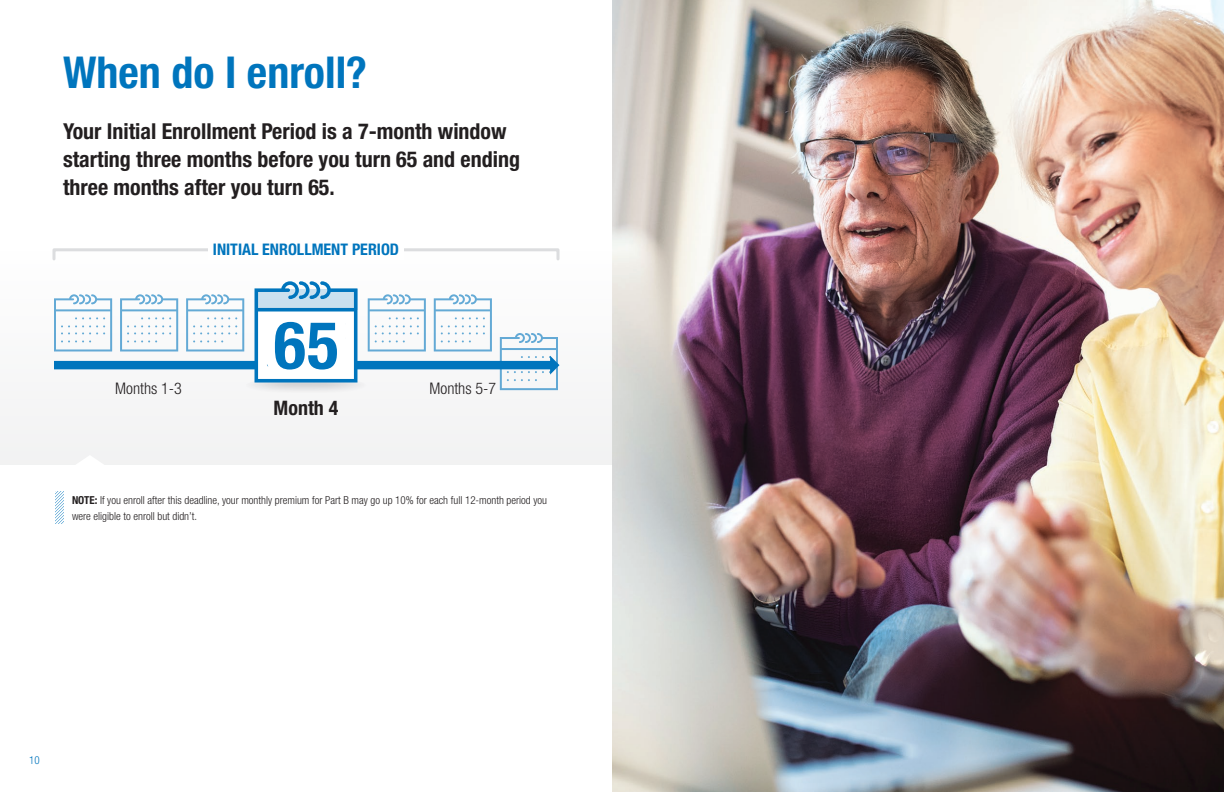
<style>
.page{position:relative;width:1224px;height:792px;background:#fff}
.page>*{position:absolute;margin:0;border:0;box-sizing:border-box;transform-origin:0 0}
.t1{font:700 condensed 66px "Helvetica Neue";color:#0075bd}
.t2{font:700 condensed 44px "Helvetica Neue";color:#0075bd}
.t3{font:700 condensed 22px/28px "Helvetica Neue";color:#231f20}
.t4{font:700 condensed 20px "Helvetica Neue";color:#231f20}
.t5{font:700 condensed 16px "Helvetica Neue";color:#0075bd}
.t6{font:300 condensed 16px "Helvetica Neue";color:#231f20}
.t7{font:300 condensed 11px/16px "Helvetica Neue";color:#231f20}
.t8{font:300 condensed 11px "Helvetica Neue";color:#0075bd}
.s1{font-weight:700}
</style>
<div class="page">
<div style="left:0;top:245px;width:612px;height:220px;background:#f5f5f6"></div>
<div style="left:52px;top:248px;width:508px;height:12px;border:3px solid #dcdddf"></div>
<svg style="left:55px;top:491px;width:9px;height:33px"></svg>
<div style="left:208px;top:243px;width:196px;height:16px;background:#fff"></div>
<svg style="left:54px;top:281px;width:506px;height:109px"></svg>
<img style="left:612px;top:0;width:612px;height:792px">
<h2 class="t2" style="left:63px;top:46px;width:305px">When do I enroll?</h2>
<h3 class="t3" style="left:63px;top:117px;width:459px">Your Initial Enrollment Period is a 7-month window starting three months before you turn 65 and ending three months after you turn 65.</h3>
<h3 class="t5" style="left:213px;top:240px;width:188px">INITIAL ENROLLMENT PERIOD</h3>
<h1 class="t1" style="left:274px;top:305px;width:66px">65</h1>
<h3 class="t6" style="left:115px;top:379px;width:68px">Months 1-3</h3>
<h3 class="t6" style="left:430px;top:379px;width:68px">Months 5-7</h3>
<h3 class="t4" style="left:274px;top:396px;width:66px">Month 4</h3>
<p class="t7" style="left:72px;top:492px;width:477px"><span class="s1">NOTE:</span> If you enroll after this deadline, your monthly premium for Part B may go up 10% for each full 12-month period you were eligible to enroll but didn’t.</p>
<p class="t8" style="left:29px;top:754px;width:12px">10</p>
</div>
